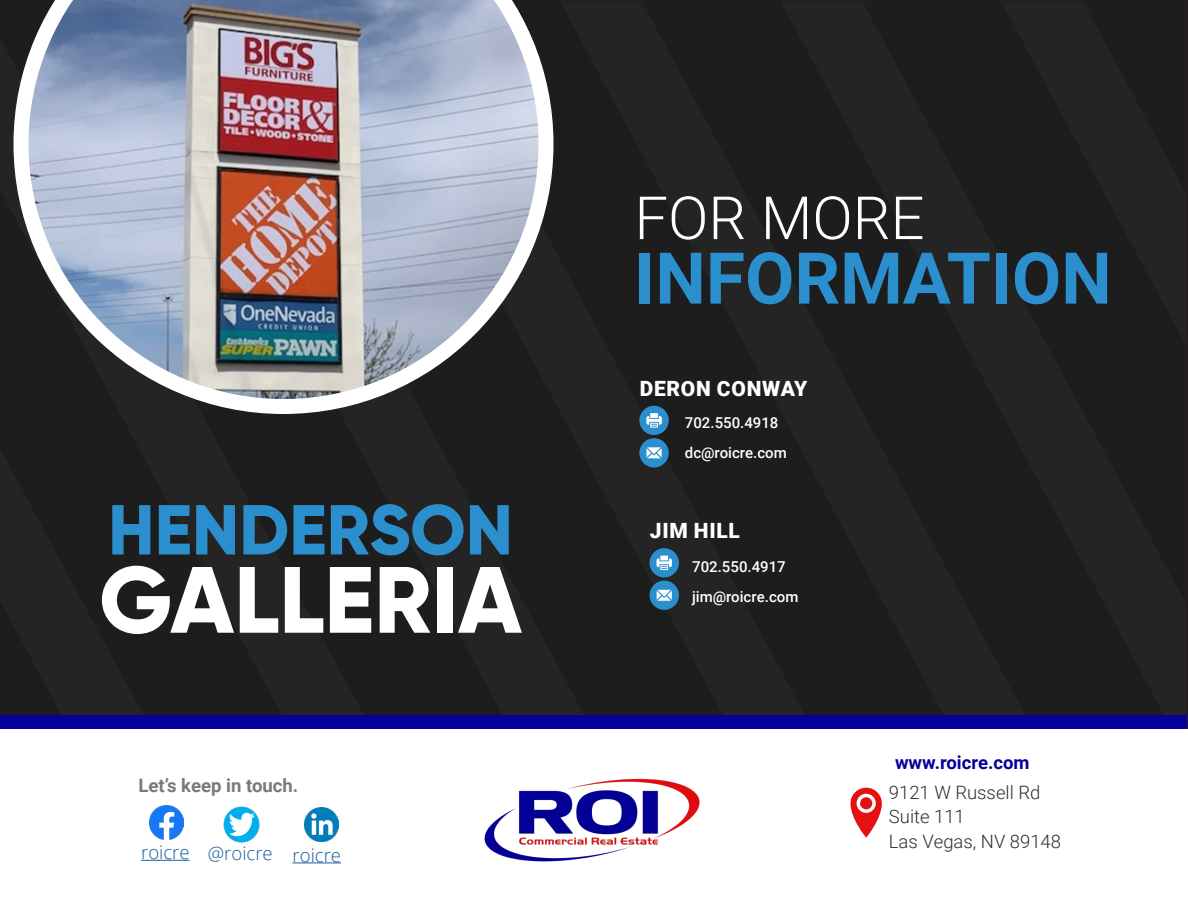
<style>
.page{position:relative;width:1188px;height:918px;background:#fff}
.page>*{position:absolute;margin:0;border:0;box-sizing:border-box;transform-origin:0 0}
.t1{font:800 93.9px "Gilroy";color:#fff}
.t2{font:700 71.55px "Roboto";color:#2b8ecd}
.t3{font:800 70.5px "Gilroy";color:#2b8ecd}
.t4{font:300 59.7px "Roboto";color:#fff}
.t5{font:900 21px "Roboto";letter-spacing:.035em;color:#fff}
.t6{font:300 18.6px "Open Sans";color:#175d9e}
.t7{font:700 18.6px "Roboto";color:#7d7979}
.t8{font:300 18.45px "Roboto";color:#2e2f2e}
.t9{font:700 18.45px "Roboto";color:#05009e}
.t10{font:500 15px/30px "Roboto";color:#fff}
</style>
<div class="page">
<div style="left:0;top:0;width:1188px;height:729px;background:#1d1d1e"></div>
<img style="left:14px;top:0;width:540px;height:414px">
<div style="left:639px;top:406px;width:30px;height:29px;background:#2b8ecd;border-radius:50%"></div>
<div style="left:639px;top:438px;width:30px;height:29px;background:#2b8ecd;border-radius:50%"></div>
<svg style="left:647px;top:447px;width:15px;height:11px"></svg>
<svg style="left:646px;top:413px;width:16px;height:15px"></svg>
<div style="left:650px;top:548px;width:29px;height:29px;background:#2b8ecd;border-radius:50%"></div>
<div style="left:650px;top:581px;width:29px;height:29px;background:#2b8ecd;border-radius:50%"></div>
<svg style="left:657px;top:590px;width:15px;height:11px"></svg>
<svg style="left:657px;top:556px;width:15px;height:14px"></svg>
<svg style="left:850px;top:788px;width:32px;height:50px"></svg>
<hr style="left:141px;top:860px;width:49px;height:1px;background:#175d9e">
<img style="left:149px;top:805px;width:34px;height:34px">
<img style="left:224px;top:807px;width:36px;height:36px">
<hr style="left:293px;top:862px;width:48px;height:1px;background:#175d9e">
<img style="left:305px;top:808px;width:34px;height:34px">
<img style="left:484px;top:778px;width:216px;height:84px">
<div style="left:1px;top:716px;width:1186px;height:13px;background:#05009e"></div>
<p class="t3" style="left:108px;top:485px;width:406px">HENDERSON</p>
<p class="t1" style="left:99px;top:541px;width:424px">GALLERIA</p>
<p class="t7" style="left:138px;top:772px;width:161px">Let’s keep in touch.</p>
<p class="t6" style="left:141px;top:839px;width:50px">roicre</p>
<p class="t6" style="left:208px;top:841px;width:66px">@roicre</p>
<p class="t6" style="left:293px;top:842px;width:50px">roicre</p>
<p class="t4" style="left:634px;top:176px;width:292px">FOR MORE</p>
<p class="t2" style="left:634px;top:228px;width:479px">INFORMATION</p>
<p class="t5" style="left:640px;top:374px;width:169px">DERON CONWAY</p>
<p class="t10" style="left:685px;top:407px;width:103px">702.550.4918 dc@roicre.com</p>
<p class="t5" style="left:650px;top:516px;width:92px">JIM HILL</p>
<p class="t10" style="left:692px;top:551px;width:108px">702.550.4917 jim@roicre.com</p>
<p class="t9" style="left:895px;top:750px;width:136px">www.roicre.com</p>
<p class="t8" style="left:889px;top:780px;width:153px">9121 W Russell Rd</p>
<p class="t8" style="left:889px;top:804px;width:77px">Suite 111</p>
<p class="t8" style="left:889px;top:828px;width:174px">Las Vegas, NV 89148</p>
</div>
